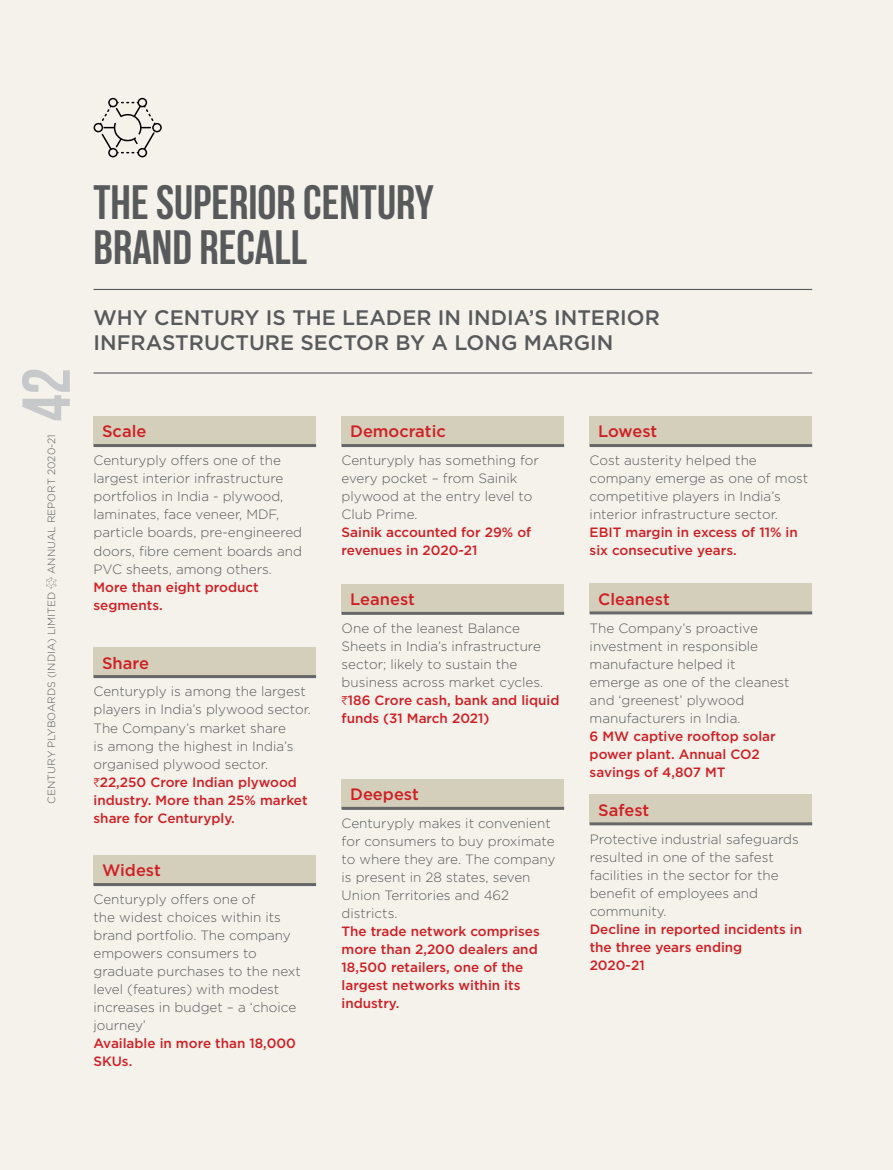
<style>
.page{position:relative;width:893px;height:1170px;background:#fff}
.page>*{position:absolute;margin:0;border:0;box-sizing:border-box;transform-origin:0 0}
.t1{font:700 67.5px "Bebas Neue";color:#c7c8ca}
.t2{font:700 48px/45px "Bebas Neue";color:#58595b}
.t3{font:500 21px/25.5px "Gotham";color:#58595b}
.t4{font:500 16.5px "Gotham";color:#cf1f25}
.t5{font:300 13.5px/18px "Gotham";color:#58595b}
.t6{font:500 13.5px/18px "Gotham";color:#cf1f25}
.t7{font:300 10.5px "Gotham";color:#58595b}
.s1{font-family:"ITF Rupee";font-weight:400;color:#cf1f25}
.s2{font-weight:500;color:#cf1f25}
</style>
<div class="page">
<div style="left:0;top:0;width:893px;height:1169px;background:#f4f2eb"></div>
<hr style="left:94px;top:289px;width:718px;height:1px;background:#58595b">
<hr style="left:94px;top:372px;width:718px;height:1px;background:#58595b">
<svg style="left:94px;top:98px;width:68px;height:59px"></svg>
<div style="left:590px;top:416px;width:222px;height:29px;background:#d4cfba"></div>
<hr style="left:590px;top:444px;width:222px;height:3px;background:#676668">
<div style="left:590px;top:794px;width:222px;height:29px;background:#d4cfba"></div>
<hr style="left:590px;top:822px;width:222px;height:3px;background:#676668">
<div style="left:590px;top:583px;width:222px;height:30px;background:#d4cfba"></div>
<hr style="left:590px;top:611px;width:222px;height:3px;background:#676668">
<div style="left:94px;top:416px;width:222px;height:29px;background:#d4cfba"></div>
<hr style="left:94px;top:444px;width:222px;height:3px;background:#676668">
<div style="left:94px;top:647px;width:222px;height:29px;background:#d4cfba"></div>
<hr style="left:94px;top:675px;width:222px;height:3px;background:#676668">
<div style="left:342px;top:416px;width:222px;height:29px;background:#d4cfba"></div>
<hr style="left:342px;top:444px;width:222px;height:3px;background:#676668">
<div style="left:94px;top:855px;width:222px;height:29px;background:#d4cfba"></div>
<hr style="left:94px;top:883px;width:222px;height:3px;background:#676668">
<div style="left:342px;top:779px;width:222px;height:29px;background:#d4cfba"></div>
<hr style="left:342px;top:806px;width:222px;height:3px;background:#676668">
<div style="left:342px;top:584px;width:222px;height:29px;background:#d4cfba"></div>
<hr style="left:342px;top:611px;width:222px;height:3px;background:#676668">
<svg style="left:46px;top:577px;width:11px;height:11px"></svg>
<h1 class="t1" style="left:9px;top:421px;width:55px;rotate:-90deg">42</h1>
<p class="t7" style="left:45px;top:573px;width:141px;rotate:-90deg">ANNUAL REPORT 2020-21</p>
<p class="t7" style="left:45px;top:803px;width:213px;rotate:-90deg">CENTURY PLYBOARDS (INDIA) LIMITED</p>
<h2 class="t2" style="left:94px;top:180px;width:342px">THE SUPERIOR CENTURY<br>BRAND RECALL</h2>
<h3 class="t3" style="left:94px;top:304px;width:568px">WHY CENTURY IS THE LEADER IN INDIA’S INTERIOR<br>INFRASTRUCTURE SECTOR BY A LONG MARGIN</h3>
<p class="t4" style="left:102px;top:421px;width:46px">Scale</p>
<p class="t5" style="left:94px;top:451px;width:210px">Centuryply offers one of the largest interior infrastructure portfolios in India - plywood, laminates, face veneer, MDF, particle boards, pre-engineered doors, fibre cement boards and<br>PVC sheets, among others.</p>
<p class="t6" style="left:94px;top:577px;width:167px">More than eight product segments.</p>
<p class="t4" style="left:102px;top:651px;width:48px">Share</p>
<p class="t5" style="left:94px;top:682px;width:219px">Centuryply is among the largest players in India’s plywood sector.<br>The Company’s market share<br>is among the highest in India’s organised plywood sector.<br><span class="s1">H</span><span class="s2">22,250 Crore Indian plywood industry. More than 25% market share for Centuryply.</span></p>
<p class="t4" style="left:102px;top:859px;width:60px">Widest</p>
<p class="t5" style="left:94px;top:890px;width:209px">Centuryply offers one of<br>the widest choices within its brand portfolio. The company empowers consumers to graduate purchases to the next level (features) with modest increases in budget – a ‘choice journey’</p>
<p class="t6" style="left:94px;top:1034px;width:204px">Available in more than 18,000<br>SKUs.</p>
<p class="t4" style="left:350px;top:421px;width:97px">Democratic</p>
<p class="t5" style="left:342px;top:451px;width:199px">Centuryply has something for every pocket – from Sainik plywood at the entry level to<br>Club Prime.</p>
<p class="t6" style="left:342px;top:523px;width:191px">Sainik accounted for 29% of revenues in 2020-21</p>
<p class="t4" style="left:350px;top:588px;width:66px">Leanest</p>
<p class="t5" style="left:342px;top:619px;width:219px">One of the leanest Balance<br>Sheets in India’s infrastructure sector; likely to sustain the business across market cycles.<br><span class="s1">H</span><span class="s2">186 Crore cash, bank and liquid funds (31 March 2021)</span></p>
<p class="t4" style="left:350px;top:783px;width:70px">Deepest</p>
<p class="t5" style="left:342px;top:814px;width:215px">Centuryply makes it convenient for consumers to buy proximate to where they are. The company is present in 28 states, seven<br>Union Territories and 462 districts.</p>
<p class="t6" style="left:342px;top:922px;width:200px">The trade network comprises more than 2,200 dealers and<br>18,500 retailers, one of the largest networks within its industry.</p>
<p class="t4" style="left:598px;top:421px;width:61px">Lowest</p>
<p class="t5" style="left:590px;top:451px;width:220px">Cost austerity helped the company emerge as one of most competitive players in India’s interior infrastructure sector.</p>
<p class="t6" style="left:590px;top:523px;width:210px">EBIT margin in excess of 11% in six consecutive years.</p>
<p class="t4" style="left:598px;top:588px;width:73px">Cleanest</p>
<p class="t5" style="left:590px;top:618px;width:201px">The Company’s proactive investment in responsible manufacture helped it<br>emerge as one of the cleanest and ‘greenest’ plywood manufacturers in India.</p>
<p class="t6" style="left:590px;top:726px;width:188px">6 MW captive rooftop solar power plant. Annual CO2 savings of 4,807 MT</p>
<p class="t4" style="left:598px;top:799px;width:53px">Safest</p>
<p class="t5" style="left:590px;top:829px;width:211px">Protective industrial safeguards resulted in one of the safest facilities in the sector for the benefit of employees and community.</p>
<p class="t6" style="left:590px;top:919px;width:214px">Decline in reported incidents in the three years ending<br>2020-21</p>
</div>
